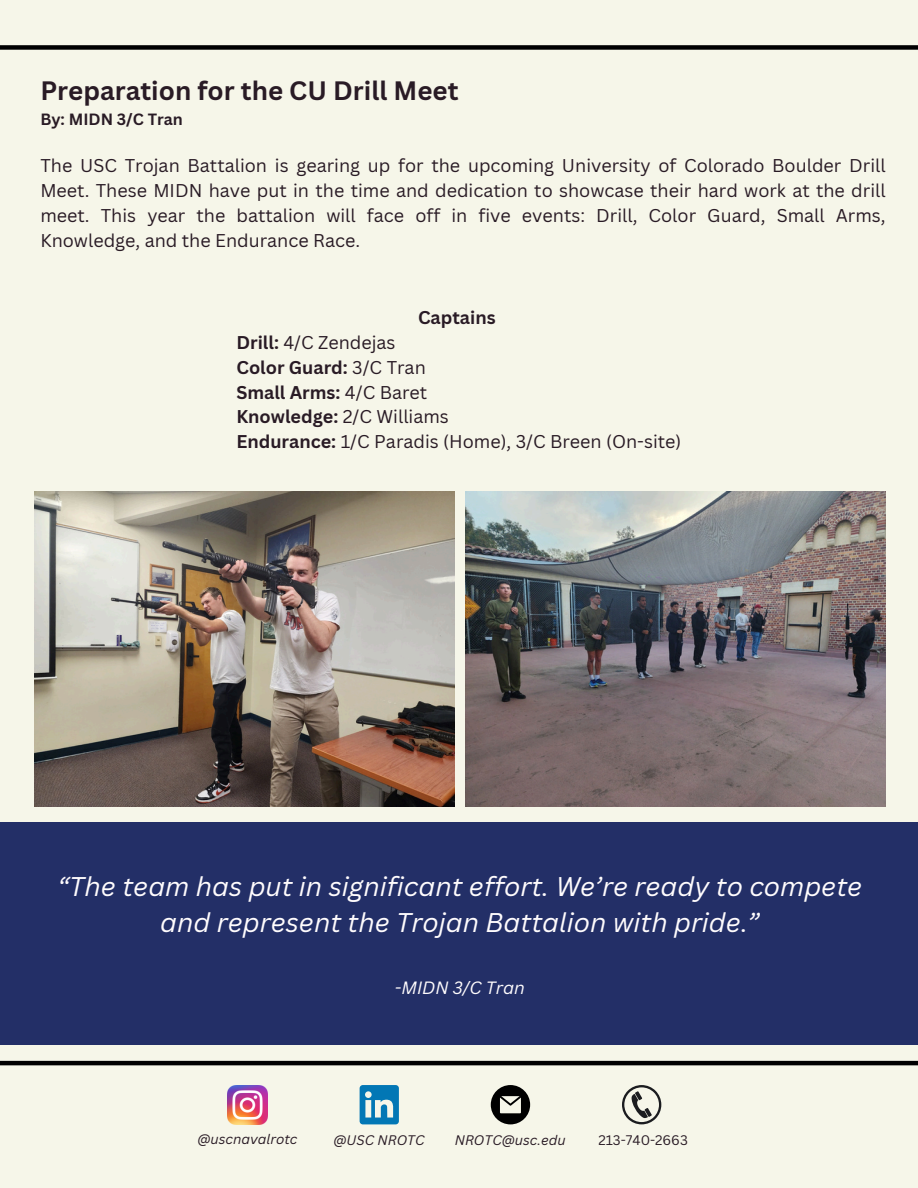
<style>
.page{position:relative;width:918px;height:1188px;background:#f6f6e9}
.page>*{position:absolute;margin:0;border:0;box-sizing:border-box;transform-origin:0 0}
.t1{font:italic 26.25px/36px "Canva Sans";color:#fffcfd;text-align:center}
.t2{font:700 25.95px "Canva Sans";color:#291b25}
.t3{font:18px/24.8px "Canva Sans";color:#291b25;text-align:justify}
.t4{font:700 18px "Canva Sans";color:#291b25}
.t5{font:italic 17.25px "Canva Sans";color:#fffcfd}
.t6{font:700 15.9px "Canva Sans";color:#291b25}
.t7{font:italic 13.5px "Canva Sans";color:#291b25}
.t8{font:13.5px "Canva Sans";color:#291b25}
.s1{font-weight:700}
</style>
<div class="page">
<div style="left:0;top:45px;width:918px;height:5px;background:#000"></div>
<img style="left:228px;top:1085px;width:39px;height:39px">
<svg style="left:360px;top:1085px;width:39px;height:39px"></svg>
<svg style="left:491px;top:1085px;width:39px;height:39px"></svg>
<svg style="left:622px;top:1085px;width:39px;height:39px"></svg>
<hr style="left:0;top:1061px;width:918px;height:4px;background:#000">
<img style="left:465px;top:491px;width:421px;height:315px">
<img style="left:34px;top:491px;width:421px;height:315px">
<div style="left:0;top:822px;width:918px;height:223px;background:#232f67"></div>
<p class="t2" style="left:40px;top:73px;width:420px">Preparation for the CU Drill Meet</p>
<p class="t6" style="left:40px;top:108px;width:144px">By: MIDN 3/C Tran</p>
<p class="t3" style="left:40px;top:153px;width:847px">The USC Trojan Battalion is gearing up for the upcoming University of Colorado Boulder Drill Meet. These MIDN have put in the time and dedication to showcase their hard work at the drill meet. This year the battalion will face off in five events: Drill, Color Guard, Small Arms, Knowledge, and the Endurance Race.</p>
<h2 class="t4" style="left:418px;top:305px;width:79px">Captains</h2>
<h2 class="t3" style="left:236px;top:330px;width:446px;text-align:left"><span class="s1">Drill:</span> 4/C Zendejas<br><span class="s1">Color Guard:</span> 3/C Tran<br><span class="s1">Small Arms:</span> 4/C Baret<br><span class="s1">Knowledge:</span> 2/C Williams<br><span class="s1">Endurance:</span> 1/C Paradis (Home), 3/C Breen (On-site)</h2>
<h3 class="t1" style="left:58px;top:867px;width:806px">“The team has put in significant effort. We’re ready to compete and represent the Trojan Battalion with pride.”</h3>
<p class="t5" style="left:395px;top:975px;width:132px">-MIDN 3/C Tran</p>
<h1 class="t7" style="left:197px;top:1130px;width:101px">@uscnavalrotc</h1>
<h3 class="t7" style="left:333px;top:1131px;width:93px">@USC NROTC</h3>
<h3 class="t7" style="left:455px;top:1131px;width:112px">NROTC@usc.edu</h3>
<p class="t8" style="left:598px;top:1131px;width:91px">213-740-2663</p>
</div>
